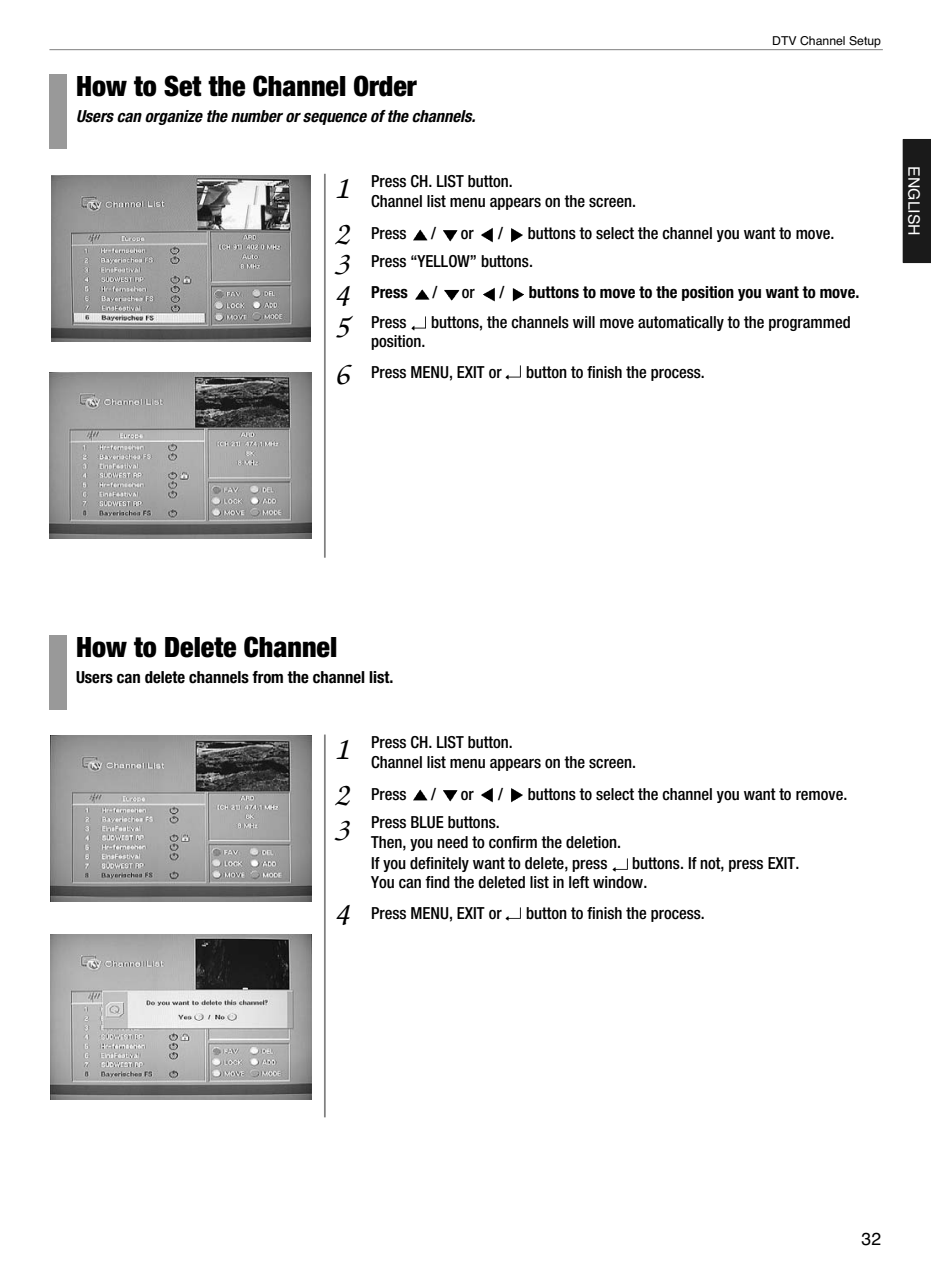
<style>
.page{position:relative;width:931px;height:1280px;background:#fff}
.page>*{position:absolute;margin:0;border:0;box-sizing:border-box;transform-origin:0 0}
.t1{font:italic 31.5px/31.8px "Zapf Chancery";color:#000}
.t2{font:900 condensed 28px "Helvetica Neue";color:#000}
.t3{font:17.5px "Helvetica";color:#000}
.t4{font:500 condensed 16.62px/19.9px "Helvetica Neue";color:#000}
.t5{font:700 condensed 16.62px "Helvetica Neue";color:#000}
.t6{font:italic 700 condensed 16.62px "Helvetica Neue";color:#000}
.t7{font:15.75px "Helvetica";color:#fff}
.t8{font:italic 12.25px "Helvetica";color:#000}
</style>
<div class="page">
<hr style="left:49px;top:49px;width:834px;height:1px;background:#808080">
<div style="left:903px;top:139px;width:28px;height:124px;background:#1a1a1a"></div>
<img style="left:413px;top:229px;width:15px;height:12px">
<img style="left:443px;top:230px;width:15px;height:12px">
<img style="left:481px;top:228px;width:12px;height:15px">
<img style="left:511px;top:228px;width:12px;height:15px">
<img style="left:415px;top:289px;width:15px;height:11px">
<img style="left:444px;top:289px;width:16px;height:12px">
<img style="left:483px;top:287px;width:12px;height:15px">
<img style="left:512px;top:288px;width:12px;height:14px">
<img style="left:411px;top:317px;width:15px;height:14px">
<img style="left:506px;top:366px;width:15px;height:14px">
<div style="left:49px;top:74px;width:18px;height:75px;background:#999"></div>
<hr style="left:324px;top:174px;width:2px;height:383px;background:#808080">
<img style="left:51px;top:175px;width:260px;height:166px">
<img style="left:49px;top:372px;width:262px;height:166px">
<img style="left:413px;top:789px;width:15px;height:12px">
<img style="left:443px;top:790px;width:15px;height:12px">
<img style="left:481px;top:787px;width:12px;height:16px">
<img style="left:511px;top:788px;width:12px;height:15px">
<img style="left:612px;top:858px;width:16px;height:14px">
<img style="left:506px;top:907px;width:15px;height:14px">
<div style="left:49px;top:635px;width:18px;height:74px;background:#999"></div>
<hr style="left:324px;top:734px;width:2px;height:383px;background:#808080">
<img style="left:51px;top:736px;width:260px;height:165px">
<img style="left:51px;top:934px;width:261px;height:165px">
<h2 class="t2" style="left:76px;top:76px;width:342px">How to Set the Channel Order</h2>
<p class="t6" style="left:76px;top:110px;width:401px">Users can organize the number or sequence of the channels.</p>
<p class="t8" style="left:772px;top:37px;width:110px">DTV Channel Setup</p>
<h1 class="t1" style="left:336px;top:168px;width:17px;line-height:46.2px">1<br>2</h1>
<h1 class="t1" style="left:336px;top:251px;width:17px;text-align:justify">3<br>4<br>5</h1>
<h1 class="t1" style="left:336px;top:361px;width:17px">6</h1>
<p class="t4" style="left:371px;top:173px;width:267px">Press CH. LIST button.<br>Channel list menu appears on the screen.</p>
<p class="t4" style="left:371px;top:224px;width:37px">Press</p>
<p class="t4" style="left:431px;top:224px;width:6px">/</p>
<p class="t4" style="left:461px;top:224px;width:14px">or</p>
<p class="t4" style="left:498px;top:224px;width:6px">/</p>
<p class="t4" style="left:371px;top:220px;width:465px;line-height:28.3px;text-indent:157px">buttons to select the channel you want to move.<br>Press “YELLOW” buttons.</p>
<p class="t5" style="left:371px;top:286px;width:38px">Press</p>
<p class="t4" style="left:432px;top:284px;width:6px">/</p>
<p class="t4" style="left:462px;top:284px;width:14px">or</p>
<p class="t4" style="left:499px;top:284px;width:6px">/</p>
<p class="t5" style="left:529px;top:286px;width:332px">buttons to move to the position you want to move.</p>
<p class="t4" style="left:371px;top:314px;width:37px">Press</p>
<p class="t4" style="left:431px;top:314px;width:421px">buttons, the channels will move automatically to the programmed</p>
<p class="t4" style="left:371px;top:326px;width:132px;line-height:31.3px">position.<br>Press MENU, EXIT or</p>
<p class="t4" style="left:526px;top:363px;width:180px">button to finish the process.</p>
<p class="t7" style="left:920px;top:166px;width:71px;rotate:90deg">ENGLISH</p>
<h2 class="t2" style="left:76px;top:637px;width:263px">How to Delete Channel</h2>
<p class="t5" style="left:76px;top:670px;width:319px">Users can delete channels from the channel list.</p>
<h1 class="t1" style="left:336px;top:736px;width:17px">1</h1>
<h1 class="t1" style="left:336px;top:782px;width:17px">2</h1>
<h1 class="t1" style="left:336px;top:817px;width:17px">3</h1>
<h1 class="t1" style="left:336px;top:901px;width:17px">4</h1>
<p class="t4" style="left:371px;top:733px;width:267px">Press CH. LIST button.<br>Channel list menu appears on the screen.</p>
<p class="t4" style="left:371px;top:785px;width:37px">Press</p>
<p class="t4" style="left:431px;top:785px;width:6px">/</p>
<p class="t4" style="left:461px;top:785px;width:14px">or</p>
<p class="t4" style="left:498px;top:785px;width:6px">/</p>
<p class="t4" style="left:528px;top:785px;width:321px">buttons to select the channel you want to remove.</p>
<p class="t4" style="left:371px;top:813px;width:252px;line-height:20.7px">Press BLUE buttons.<br>Then, you need to confirm the deletion.<br>If you definitely want to delete, press</p>
<p class="t4" style="left:371px;top:855px;width:430px;line-height:18.6px;text-indent:261px">buttons. If not, press EXIT.<br>You can find the deleted list in left window.</p>
<p class="t4" style="left:371px;top:904px;width:132px">Press MENU, EXIT or</p>
<p class="t4" style="left:526px;top:904px;width:180px">button to finish the process.</p>
<p class="t3" style="left:862px;top:1232px;width:21px">32</p>
</div>
